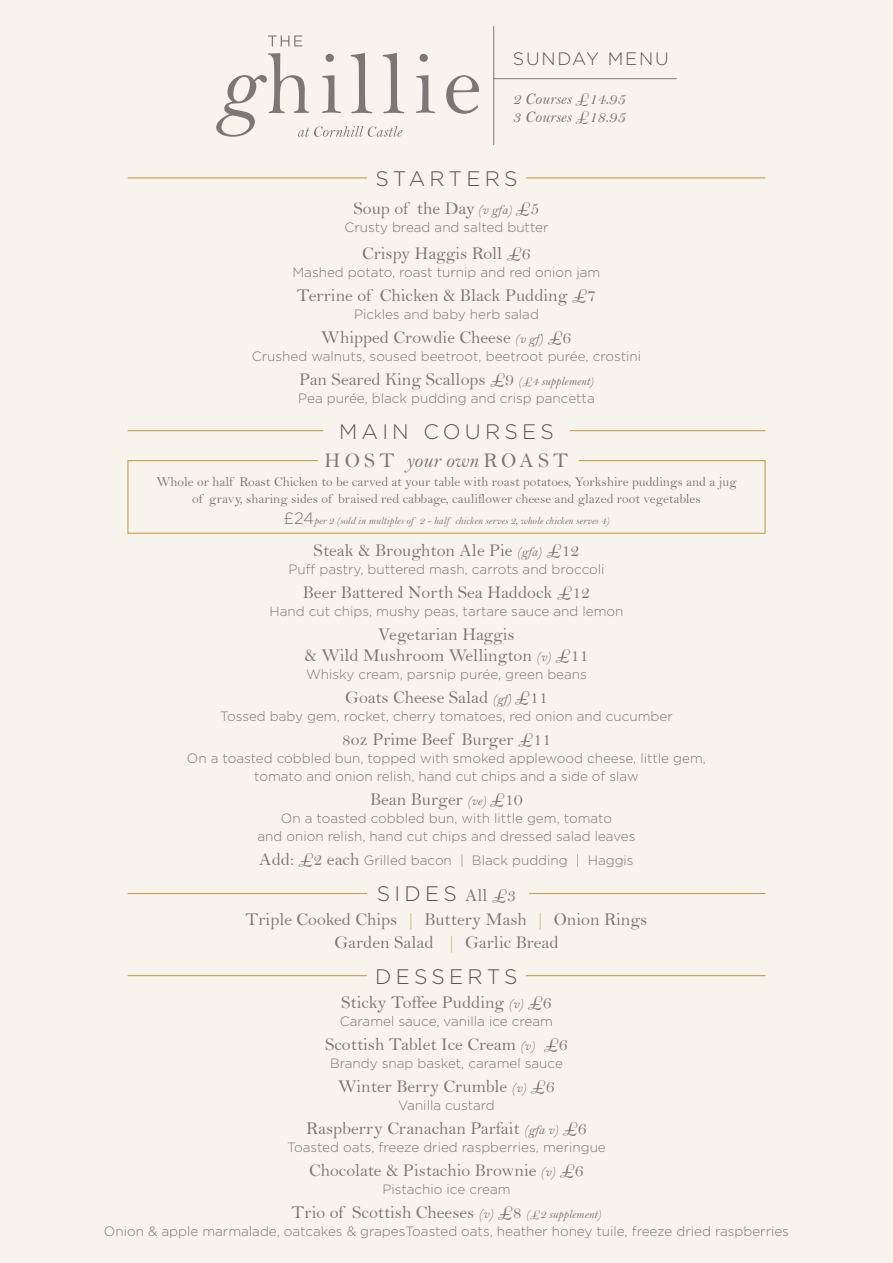
<style>
.page{position:relative;width:893px;height:1263px;background:#f7f4ee}
.page>*{position:absolute;margin:0;border:0;box-sizing:border-box;transform-origin:0 0}
.t1{font:300 21px "Gotham";letter-spacing:.2em;color:#5a5551}
.t2{font:21px "Bell";letter-spacing:.2em;color:#7b7774}
.t3{font:18px/21px "Bell";color:#7b7774;text-align:center}
.t4{font:300 18px "Gotham";letter-spacing:.095em;color:#5a5551}
.t5{font:16.5px/18px "Bell MT Italic";color:#7b7774}
.t6{font:300 13.5px/18px "Gotham";color:#7b7774;text-align:center}
.t7{font:13.5px/16.5px "Bell";color:#7b7774;text-align:center}
.t8{font:10.5px "Bell MT Italic";color:#7b7774}
.s1{font-family:"Bell MT Italic";font-size:13.5px}
.s2{font-family:"Bell MT Italic";font-size:12px}
.s3{font-family:"Bell MT Italic"}
.s4{font-family:"Gotham";font-weight:300;font-size:16.5px}
.s5{font-family:"Bell";font-weight:400;font-size:18px}
.s6{font-family:"Bell";font-weight:400;font-size:18px;color:#7b7774}
.s7{color:#d5b16c}
</style>
<div class="page">
<svg style="left:268px;top:35px;width:34px;height:11px"></svg>
<svg style="left:216px;top:53px;width:263px;height:84px"></svg>
<hr style="left:494px;top:78px;width:183px;height:1px;background:#7b7774">
<hr style="left:493px;top:26px;width:1px;height:119px;background:#7b7774">
<hr style="left:526px;top:177px;width:239px;height:1px;background:#ca9e47">
<hr style="left:526px;top:975px;width:239px;height:1px;background:#ca9e47">
<hr style="left:529px;top:893px;width:236px;height:1px;background:#ca9e47">
<hr style="left:570px;top:430px;width:195px;height:1px;background:#ca9e47">
<hr style="left:128px;top:177px;width:239px;height:1px;background:#ca9e47">
<hr style="left:128px;top:975px;width:239px;height:1px;background:#ca9e47">
<hr style="left:128px;top:893px;width:239px;height:1px;background:#ca9e47">
<hr style="left:128px;top:430px;width:195px;height:1px;background:#ca9e47">
<svg style="left:127px;top:460px;width:639px;height:74px"></svg>
<h2 class="t4" style="left:513px;top:48px;width:157px">SUNDAY MENU</h2>
<p class="t5" style="left:513px;top:90px;width:114px">2 Courses £14.95<br>3 Courses £18.95</p>
<h1 class="t1" style="left:375px;top:166px;width:144px">STARTERS</h1>
<h2 class="t3" style="left:354px;top:198px;width:187px">Soup of the Day <span class="s1">(v gfa)</span> £5</h2>
<p class="t6" style="left:344px;top:218px;width:206px">Crusty bread and salted butter</p>
<h2 class="t3" style="left:362px;top:243px;width:170px">Crispy Haggis Roll £6</h2>
<p class="t6" style="left:293px;top:263px;width:309px">Mashed potato, roast turnip and red onion jam</p>
<h2 class="t3" style="left:297px;top:285px;width:301px">Terrine of Chicken &amp; Black Pudding £7</h2>
<p class="t6" style="left:354px;top:305px;width:186px">Pickles and baby herb salad</p>
<h2 class="t3" style="left:321px;top:327px;width:252px">Whipped Crowdie Cheese <span class="s1">(v gf)</span> £6</h2>
<p class="t6" style="left:252px;top:347px;width:391px">Crushed walnuts, soused beetroot, beetroot purée, crostini</p>
<h2 class="t3" style="left:299px;top:369px;width:296px">Pan Seared King Scallops £9 <span class="s2">(£4 supplement)</span></h2>
<p class="t6" style="left:298px;top:389px;width:298px">Pea purée, black pudding and crisp pancetta</p>
<h1 class="t1" style="left:339px;top:419px;width:216px">MAIN COURSES</h1>
<h1 class="t2" style="left:325px;top:448px;width:245px">HOST <span class="s3">your own</span> ROAST</h1>
<p class="t7" style="left:156px;top:474px;width:582px">Whole or half Roast Chicken to be carved at your table with roast potatoes, Yorkshire puddings and a jug of gravy, sharing sides of braised red cabbage, cauliflower cheese and glazed root vegetables</p>
<p class="t8" style="left:283px;top:514px;width:328px"><span class="s4">£24</span>per 2 (sold in multiples of 2 - half chicken serves 2, whole chicken serves 4)</p>
<h2 class="t3" style="left:314px;top:540px;width:267px">Steak &amp; Broughton Ale Pie <span class="s1">(gfa)</span> £12</h2>
<p class="t6" style="left:288px;top:560px;width:318px">Puff pastry, buttered mash, carrots and broccoli</p>
<h2 class="t3" style="left:303px;top:582px;width:289px">Beer Battered North Sea Haddock £12</h2>
<p class="t6" style="left:269px;top:602px;width:355px">Hand cut chips, mushy peas, tartare sauce and lemon</p>
<h2 class="t3" style="left:304px;top:624px;width:285px">Vegetarian Haggis<br>&amp; Wild Mushroom Wellington <span class="s1">(v)</span> £11</h2>
<p class="t6" style="left:306px;top:665px;width:282px">Whisky cream, parsnip purée, green beans</p>
<h2 class="t3" style="left:345px;top:687px;width:204px">Goats Cheese Salad <span class="s1">(gf)</span> £11</h2>
<p class="t6" style="left:220px;top:707px;width:454px">Tossed baby gem, rocket, cherry tomatoes, red onion and cucumber</p>
<h2 class="t3" style="left:342px;top:729px;width:211px">8oz Prime Beef Burger £11</h2>
<p class="t6" style="left:187px;top:749px;width:520px">On a toasted cobbled bun, topped with smoked applewood cheese, little gem, tomato and onion relish, hand cut chips and a side of slaw</p>
<h2 class="t3" style="left:370px;top:789px;width:154px">Bean Burger <span class="s1">(ve)</span> £10</h2>
<p class="t6" style="left:257px;top:809px;width:380px">On a toasted cobbled bun, with little gem, tomato<br>and onion relish, hand cut chips and dressed salad leaves</p>
<p class="t6" style="left:259px;top:851px;width:376px"><span class="s5">Add: £2 each</span> Grilled bacon | Black pudding | Haggis</p>
<h1 class="t1" style="left:377px;top:881px;width:141px">SIDES <span class="s6">All £3</span></h1>
<h2 class="t3" style="left:246px;top:908px;width:403px;line-height:22.5px">Triple Cooked Chips <span class="s7">|</span> Buttery Mash <span class="s7">|</span> Onion Rings<br>Garden Salad <span class="s7">|</span> Garlic Bread</h2>
<h1 class="t1" style="left:375px;top:963px;width:144px">DESSERTS</h1>
<h2 class="t3" style="left:341px;top:991px;width:212px">Sticky Toffee Pudding <span class="s1">(v)</span> £6</h2>
<p class="t6" style="left:340px;top:1012px;width:215px">Caramel sauce, vanilla ice cream</p>
<h2 class="t3" style="left:325px;top:1033px;width:244px">Scottish Tablet Ice Cream <span class="s1">(v)</span> £6</h2>
<p class="t6" style="left:330px;top:1054px;width:234px">Brandy snap basket, caramel sauce</p>
<h2 class="t3" style="left:338px;top:1075px;width:218px">Winter Berry Crumble <span class="s1">(v)</span> £6</h2>
<p class="t6" style="left:398px;top:1096px;width:98px">Vanilla custard</p>
<h2 class="t3" style="left:306px;top:1117px;width:282px">Raspberry Cranachan Parfait <span class="s1">(gfa v)</span> £6</h2>
<p class="t6" style="left:287px;top:1138px;width:320px">Toasted oats, freeze dried raspberries, meringue</p>
<h2 class="t3" style="left:309px;top:1159px;width:276px">Chocolate &amp; Pistachio Brownie <span class="s1">(v)</span> £6</h2>
<p class="t6" style="left:382px;top:1180px;width:130px">Pistachio ice cream</p>
<h2 class="t3" style="left:292px;top:1201px;width:311px">Trio of Scottish Cheeses <span class="s1">(v)</span> £8 <span class="s2">(£2 supplement)</span></h2>
<p class="t6" style="left:104px;top:1222px;width:686px">Onion &amp; apple marmalade, oatcakes &amp; grapesToasted oats, heather honey tuile, freeze dried raspberries</p>
</div>
